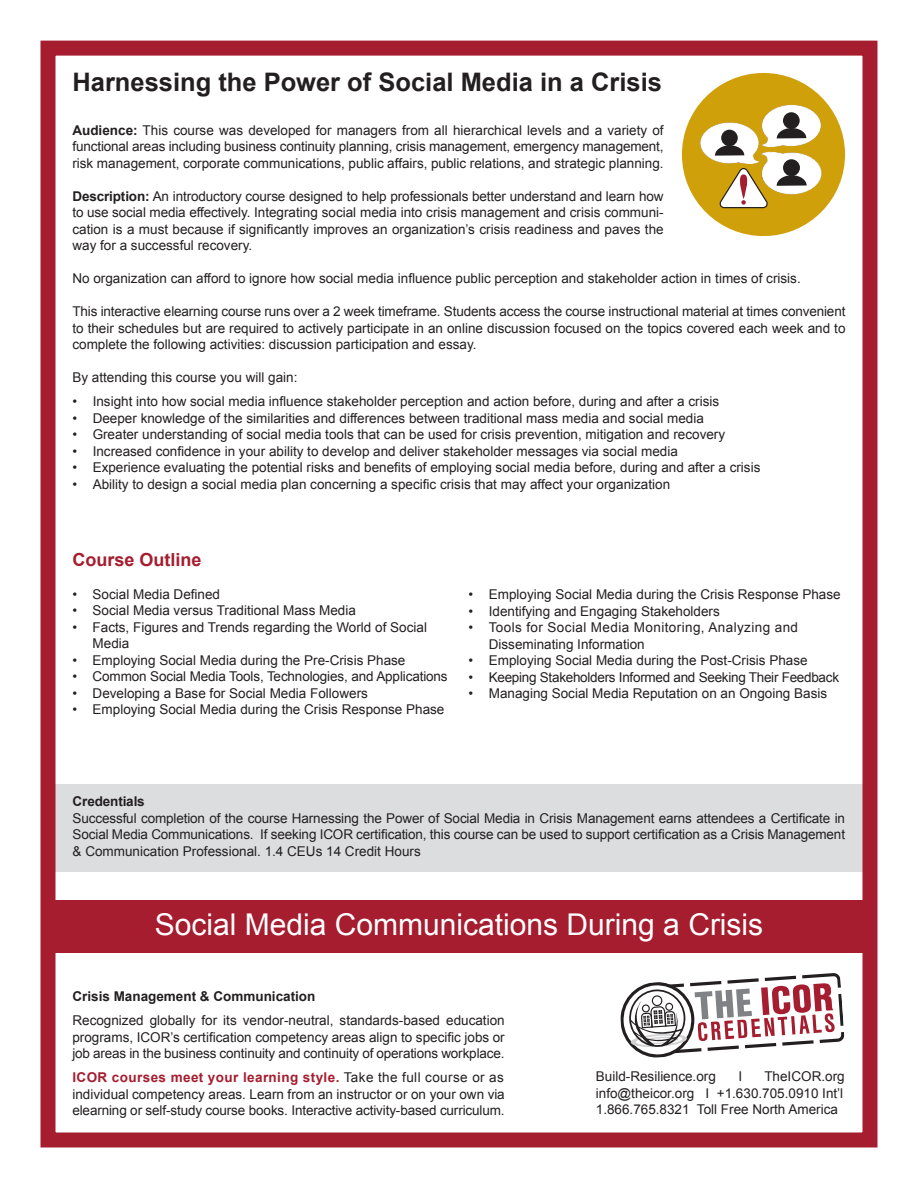
<style>
.page{position:relative;width:918px;height:1188px;background:#fff}
.page>*{position:absolute;margin:0;border:0;box-sizing:border-box;transform-origin:0 0}
.t1{font:30px "Arial";color:#fff}
.t2{font:700 25.5px "Arial";color:#231f20}
.t3{font:700 18px "Arial";color:#a51d2f}
.t4{font:13.5px/16.5px "Arial";color:#231f20;text-align:justify}
.t5{font:13.5px/16.5px "Arial";letter-spacing:.03em;color:#231f20}
.t6{font:700 13.5px "Arial";letter-spacing:.03em;color:#a51d2f}
.t7{font:13.5px "Arial";letter-spacing:-.02em;color:#231f20}
.t8{font:700 13.5px "Arial";color:#231f20}
.s1{font-weight:700}
.s2{font-weight:400;color:#231f20}
</style>
<div class="page">
<svg style="left:620px;top:973px;width:225px;height:85px"></svg>
<div style="left:652px;top:995px;width:11px;height:11px;border:1px solid #231f20;border-radius:50%"></div>
<div style="left:642px;top:1004px;width:8px;height:9px;border:1px solid #231f20;border-radius:50%"></div>
<div style="left:665px;top:1003px;width:8px;height:8px;border:1px solid #231f20;border-radius:50%"></div>
<div style="left:48px;top:785px;width:823px;height:87px;background:#dcdddf"></div>
<div style="left:48px;top:900px;width:823px;height:53px;background:#a51d2f"></div>
<svg style="left:681px;top:73px;width:164px;height:164px"></svg>
<div style="left:40px;top:41px;width:838px;height:1107px;border:15px solid #a51d2f"></div>
<p class="t2" style="left:72px;top:65px;width:591px">Harnessing the Power of Social Media in a Crisis</p>
<p class="t4" style="left:72px;top:122px;width:593px"><span class="s1">Audience:</span> This course was developed for managers from all hierarchical levels and a variety of functional areas including business continuity planning, crisis management, emergency management, risk management, corporate communications, public affairs, public relations, and strategic planning.</p>
<p class="t4" style="left:72px;top:188px;width:593px"><span class="s1">Description:</span> An introductory course designed to help professionals better understand and learn how to use social media effectively. Integrating social media into crisis management and crisis communi&shy;cation is a must because if significantly improves an organization’s crisis readiness and paves the way for a successful recovery.</p>
<p class="t4" style="left:72px;top:271px;width:730px">No organization can afford to ignore how social media influence public perception and stakeholder action in times of crisis.</p>
<p class="t4" style="left:72px;top:304px;width:775px">This interactive elearning course runs over a 2 week timeframe. Students access the course instructional material at times convenient to their schedules but are required to actively participate in an online discussion focused on the topics covered each week and to complete the following activities: discussion participation and essay.</p>
<p class="t4" style="left:72px;top:370px;width:227px">By attending this course you will gain:</p>
<p class="t4" style="left:72px;top:394px;width:648px">• Insight into how social media influence stakeholder perception and action before, during and after a crisis</p>
<p class="t4" style="left:72px;top:410px;width:633px">• Deeper knowledge of the similarities and differences between traditional mass media and social media</p>
<p class="t4" style="left:72px;top:427px;width:654px">• Greater understanding of social media tools that can be used for crisis prevention, mitigation and recovery</p>
<p class="t4" style="left:72px;top:443px;width:607px">• Increased confidence in your ability to develop and deliver stakeholder messages via social media</p>
<p class="t4" style="left:72px;top:460px;width:690px">• Experience evaluating the potential risks and benefits of employing social media before, during and after a crisis</p>
<p class="t4" style="left:72px;top:476px;width:599px">• Ability to design a social media plan concerning a specific crisis that may affect your organization</p>
<p class="t3" style="left:72px;top:547px;width:131px">Course Outline</p>
<p class="t4" style="left:72px;top:586px;width:149px">• Social Media Defined</p>
<p class="t4" style="left:72px;top:602px;width:285px">• Social Media versus Traditional Mass Media</p>
<p class="t4" style="left:93px;top:619px;width:336px;text-indent:-20px">• Facts, Figures and Trends regarding the World of Social<br>Media</p>
<p class="t4" style="left:72px;top:652px;width:335px">• Employing Social Media during the Pre-Crisis Phase</p>
<p class="t4" style="left:72px;top:668px;width:377px">• Common Social Media Tools, Technologies, and Applications</p>
<p class="t4" style="left:72px;top:685px;width:297px">• Developing a Base for Social Media Followers</p>
<p class="t4" style="left:72px;top:701px;width:374px">• Employing Social Media during the Crisis Response Phase</p>
<p class="t4" style="left:469px;top:586px;width:374px">• Employing Social Media during the Crisis Response Phase</p>
<p class="t4" style="left:469px;top:603px;width:253px">• Identifying and Engaging Stakeholders</p>
<p class="t5" style="left:489px;top:619px;width:311px;text-indent:-20px">• Tools for Social Media Monitoring, Analyzing and<br>Disseminating Information</p>
<p class="t4" style="left:469px;top:652px;width:341px">• Employing Social Media during the Post-Crisis Phase</p>
<p class="t7" style="left:469px;top:668px;width:372px">• Keeping Stakeholders Informed and Seeking Their Feedback</p>
<p class="t4" style="left:469px;top:685px;width:360px">• Managing Social Media Reputation on an Ongoing Basis</p>
<p class="t8" style="left:73px;top:792px;width:74px">Credentials</p>
<p class="t4" style="left:73px;top:810px;width:774px">Successful completion of the course Harnessing the Power of Social Media in Crisis Management earns attendees a Certificate in Social Media Communications. If seeking ICOR certification, this course can be used to support certification as a Crisis Management &amp; Communication Professional. 1.4 CEUs 14 Credit Hours</p>
<p class="t1" style="left:155px;top:905px;width:610px">Social Media Communications During a Crisis</p>
<p class="t8" style="left:72px;top:987px;width:245px">Crisis Management &amp; Communication</p>
<p class="t4" style="left:72px;top:1012px;width:434px">Recognized globally for its vendor-neutral, standards-based education programs, ICOR’s certification competency areas align to specific jobs or job areas in the business continuity and continuity of operations workplace.</p>
<p class="t6" style="left:72px;top:1068px;width:433px">ICOR courses meet your learning style. <span class="s2">Take the full course or as</span></p>
<p class="t4" style="left:72px;top:1086px;width:434px">individual competency areas. Learn from an instructor or on your own via elearning or self-study course books. Interactive activity-based curriculum.</p>
<p class="t4" style="left:596px;top:1069px;width:122px">Build-Resilience.org</p>
<p class="t4" style="left:738px;top:1069px;width:5px">I</p>
<p class="t4" style="left:764px;top:1069px;width:82px">TheICOR.org</p>
<p class="t4" style="left:596px;top:1085px;width:249px">info@theicor.org I +1.630.705.0910 Int’l<br>1.866.765.8321 Toll Free North America</p>
</div>
